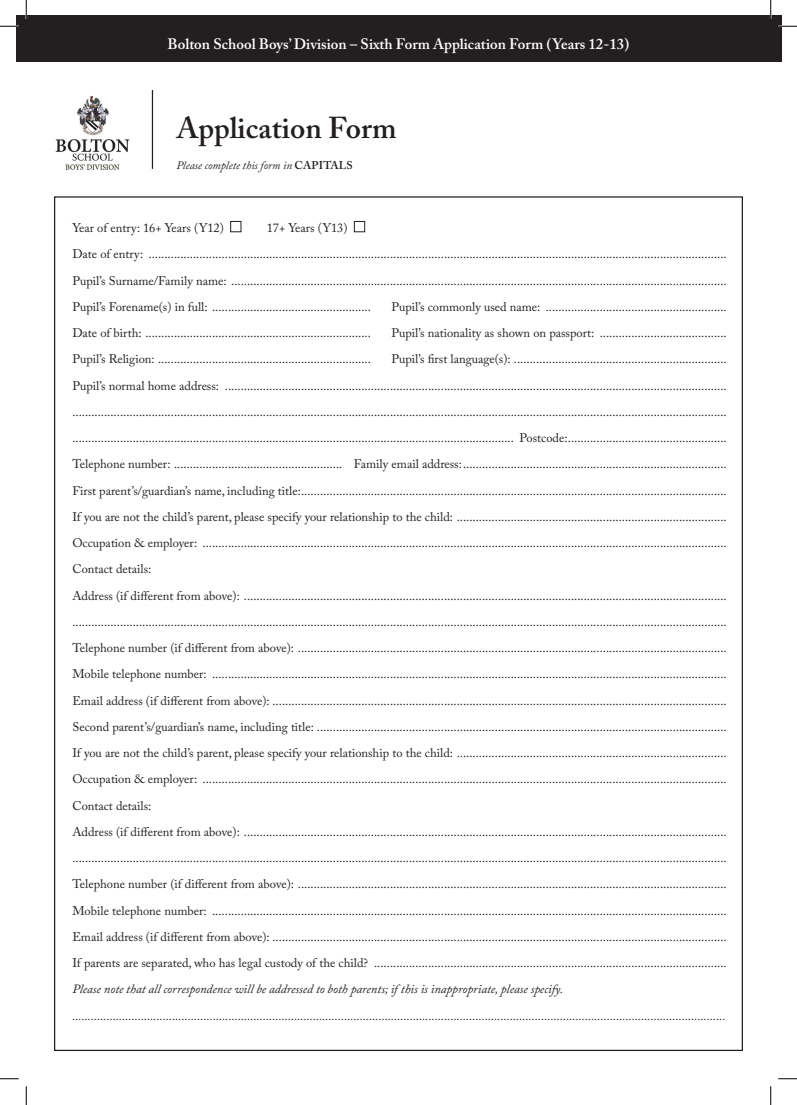
<style>
.page{position:relative;width:797px;height:1105px;background:#fff}
.page>*{position:absolute;margin:0;border:0;box-sizing:border-box;transform-origin:0 0}
.t1{font:600 30px "Adobe Caslon Pro";color:#231f20}
.t2{font:600 15px "Adobe Caslon Pro";color:#fff}
.t3{font:12.5px/26.2px "Adobe Caslon Pro";color:#231f20}
.t4{font:italic 12.5px/26.2px "Adobe Caslon Pro";color:#231f20}
.t5{font:italic 11.25px "Adobe Caslon Pro";color:#231f20}
.s1{font-weight:600;font-style:normal}
</style>
<div class="page">
<div style="left:16px;top:16px;width:765px;height:46px;background:#231f20"></div>
<img style="left:55px;top:96px;width:75px;height:74px">
<div style="left:230px;top:221px;width:11px;height:11px;border:1px solid #231f20"></div>
<div style="left:354px;top:221px;width:11px;height:11px;border:1px solid #231f20"></div>
<hr style="left:152px;top:90px;width:1px;height:79px;background:#231f20">
<svg style="left:0;top:25px;width:19px;height:2px"></svg>
<svg style="left:778px;top:25px;width:19px;height:2px"></svg>
<svg style="left:0;top:1078px;width:19px;height:1px"></svg>
<svg style="left:778px;top:1078px;width:19px;height:1px"></svg>
<svg style="left:25px;top:0;width:2px;height:19px"></svg>
<svg style="left:25px;top:1086px;width:2px;height:19px"></svg>
<svg style="left:770px;top:0;width:1px;height:19px"></svg>
<svg style="left:770px;top:1086px;width:1px;height:19px"></svg>
<p class="t2" style="left:168px;top:36px;width:463px">Bolton School Boys’ Division – Sixth Form Application Form (Years 12-13)</p>
<h1 class="t1" style="left:176px;top:110px;width:222px">Application Form</h1>
<p class="t5" style="left:176px;top:158px;width:178px">Please complete this form in <span class="s1">CAPITALS</span></p>
<p class="t3" style="left:72px;top:215px;width:153px">Year of entry: 16+ Years (Y12)</p>
<p class="t3" style="left:72px;top:215px;width:656px;text-indent:194px">17+ Years (Y13)<br>Date of entry: ......................................................................................................................................................................................<br>Pupil’s Surname/Family name: ............................................................................................................................................................<br>Pupil’s Forename(s) in full: ..................................................</p>
<p class="t3" style="left:391px;top:293px;width:337px">Pupil’s commonly used name: .........................................................</p>
<p class="t3" style="left:72px;top:320px;width:300px">Date of birth: .......................................................................</p>
<p class="t3" style="left:391px;top:320px;width:337px">Pupil’s nationality as shown on passport: ........................................</p>
<p class="t3" style="left:72px;top:346px;width:300px">Pupil’s Religion: ...................................................................</p>
<p class="t3" style="left:72px;top:346px;width:656px;text-indent:319px">Pupil’s first language(s): ...................................................................<br>Pupil’s normal home address: .............................................................................................................................................................. .............................................................................................................................................................................................................. ........................................................................................................................................... Postcode:..................................................<br>Telephone number: ..................................................... Family email address:...................................................................................<br>First parent’s/guardian’s name, including title:......................................................................................................................................<br>If you are not the child’s parent, please specify your relationship to the child: .....................................................................................<br>Occupation &amp; employer: .....................................................................................................................................................................<br>Contact details:<br>Address (if different from above): ........................................................................................................................................................ ..............................................................................................................................................................................................................<br>Telephone number (if different from above): .......................................................................................................................................<br>Mobile telephone number: ..................................................................................................................................................................<br>Email address (if different from above): ...............................................................................................................................................<br>Second parent’s/guardian’s name, including title: .................................................................................................................................<br>If you are not the child’s parent, please specify your relationship to the child: .....................................................................................<br>Occupation &amp; employer: .....................................................................................................................................................................<br>Contact details:<br>Address (if different from above): ........................................................................................................................................................ ..............................................................................................................................................................................................................<br>Telephone number (if different from above): .......................................................................................................................................<br>Mobile telephone number: ..................................................................................................................................................................<br>Email address (if different from above): ...............................................................................................................................................<br>If parents are separated, who has legal custody of the child? ...............................................................................................................</p>
<p class="t4" style="left:72px;top:976px;width:655px">Please note that all correspondence will be addressed to both parents; if this is inappropriate, please specify. .................................................................................................................................................................................................................</p>
</div>
